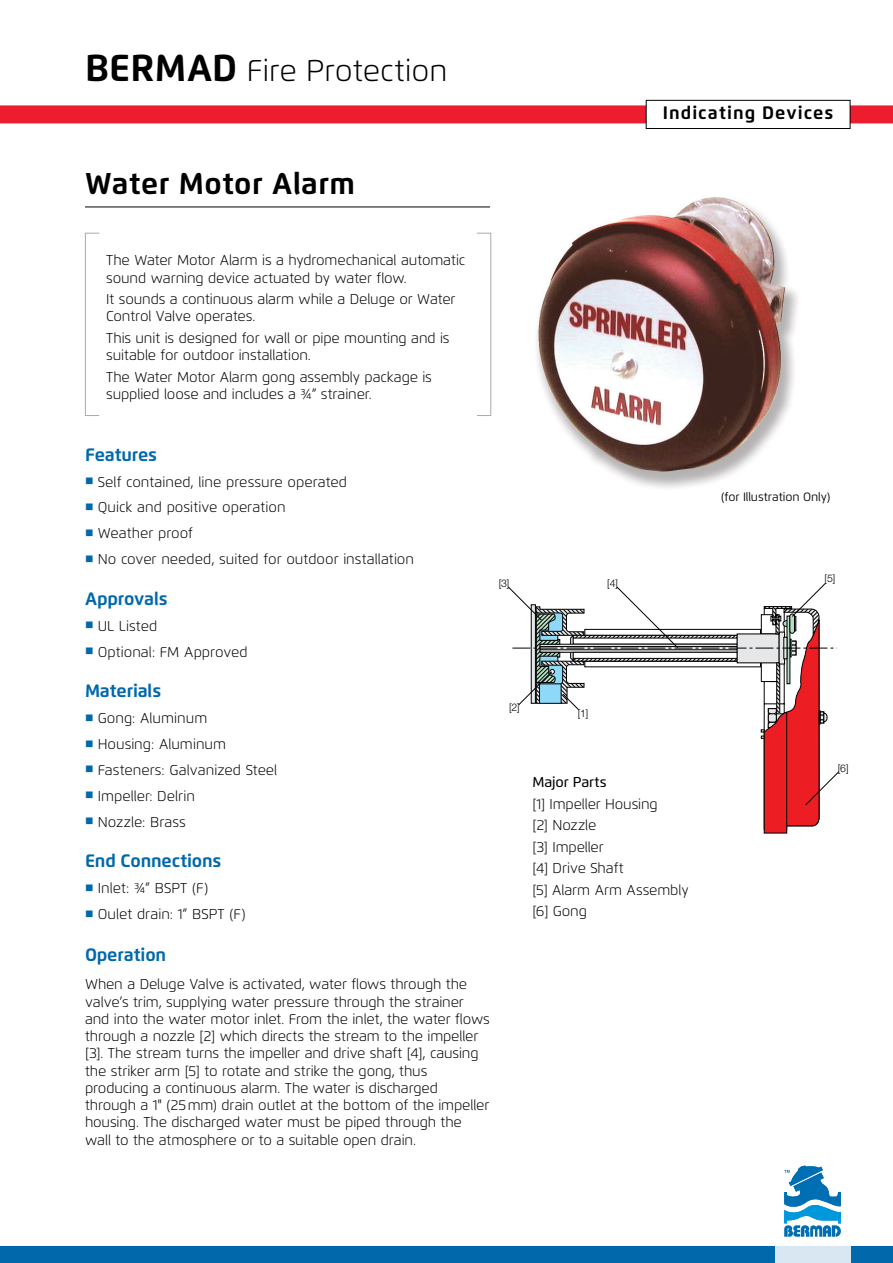
<style>
.page{position:relative;width:893px;height:1263px;background:#fff}
.page>*{position:absolute;margin:0;border:0;box-sizing:border-box;transform-origin:0 0}
.t1{font:300 30px "Flexo";color:#000}
.t2{font:700 30px "Flexo";letter-spacing:.015em;color:#000}
.t3{font:700 18px "Flexo";letter-spacing:-.01em;color:#0068ab}
.t4{font:700 18px "Flexo";letter-spacing:.06em;color:#000}
.t5{font:300 14.25px/17.2px "Flexo";letter-spacing:-.01em;color:#000}
.t6{font:500 14.25px "Flexo";letter-spacing:-.01em;color:#000}
.t7{font:12px "Flexo";letter-spacing:-.01em;color:#000}
.t8{font:300 10.5px "Helvetica Neue";color:#000}
.s1{font-weight:700;font-size:37.5px}
.s2{color:#0068ab}
</style>
<div class="page">
<div style="left:0;top:105px;width:893px;height:18px;background:#ed1c2e"></div>
<div style="left:0;top:1247px;width:893px;height:16px;background:#0068ab"></div>
<svg style="left:775px;top:1246px;width:75px;height:17px"></svg>
<svg style="left:784px;top:1165px;width:57px;height:72px"></svg>
<div style="left:646px;top:100px;width:204px;height:28px;background:#fff"></div>
<div style="left:646px;top:100px;width:204px;height:29px;border:1px solid #000"></div>
<hr style="left:85px;top:207px;width:405px;height:1px;background:#000">
<svg style="left:508px;top:583px;width:331px;height:251px"></svg>
<img style="left:536px;top:197px;width:262px;height:291px">
<svg style="left:85px;top:232px;width:406px;height:184px"></svg>
<h1 class="t1" style="left:85px;top:52px;width:364px"><span class="s1">BERMAD</span> Fire Protection</h1>
<h1 class="t2" style="left:85px;top:165px;width:272px">Water Motor Alarm</h1>
<p class="t4" style="left:663px;top:102px;width:172px">Indicating Devices</p>
<p class="t5" style="left:106px;top:252px;width:360px">The Water Motor Alarm is a hydromechanical automatic sound warning device actuated by water flow.</p>
<p class="t5" style="left:106px;top:291px;width:351px">It sounds a continuous alarm while a Deluge or Water<br>Control Valve operates.</p>
<p class="t5" style="left:106px;top:329px;width:345px">This unit is designed for wall or pipe mounting and is suitable for outdoor installation.</p>
<p class="t5" style="left:106px;top:368px;width:327px">The Water Motor Alarm gong assembly package is supplied loose and includes a ¾” strainer.</p>
<p class="t3" style="left:85px;top:443px;width:73px">Features</p>
<p class="t5" style="left:85px;top:473px;width:264px"><span class="s2">■</span> Self contained, line pressure operated</p>
<p class="t5" style="left:85px;top:499px;width:202px"><span class="s2">■</span> Quick and positive operation</p>
<p class="t5" style="left:85px;top:525px;width:109px"><span class="s2">■</span> Weather proof</p>
<p class="t5" style="left:85px;top:551px;width:331px"><span class="s2">■</span> No cover needed, suited for outdoor installation</p>
<p class="t3" style="left:85px;top:588px;width:84px">Approvals</p>
<p class="t5" style="left:85px;top:617px;width:74px"><span class="s2">■</span> UL Listed</p>
<p class="t5" style="left:85px;top:643px;width:164px"><span class="s2">■</span> Optional: FM Approved</p>
<p class="t3" style="left:85px;top:680px;width:78px">Materials</p>
<p class="t5" style="left:85px;top:710px;width:124px"><span class="s2">■</span> Gong: Aluminum</p>
<p class="t5" style="left:85px;top:735px;width:143px"><span class="s2">■</span> Housing: Aluminum</p>
<p class="t5" style="left:85px;top:761px;width:194px"><span class="s2">■</span> Fasteners: Galvanized Steel</p>
<p class="t5" style="left:85px;top:787px;width:112px"><span class="s2">■</span> Impeller: Delrin</p>
<p class="t5" style="left:85px;top:813px;width:102px"><span class="s2">■</span> Nozzle: Brass</p>
<p class="t3" style="left:85px;top:850px;width:138px">End Connections</p>
<p class="t5" style="left:85px;top:880px;width:125px"><span class="s2">■</span> Inlet: ¾” BSPT (F)</p>
<p class="t5" style="left:85px;top:905px;width:162px"><span class="s2">■</span> Oulet drain: 1” BSPT (F)</p>
<p class="t3" style="left:85px;top:944px;width:83px">Operation</p>
<p class="t5" style="left:85px;top:976px;width:406px">When a Deluge Valve is activated, water flows through the valve’s trim, supplying water pressure through the strainer and into the water motor inlet. From the inlet, the water flows through a nozzle [2] which directs the stream to the impeller [3]. The stream turns the impeller and drive shaft [4], causing the striker arm [5] to rotate and strike the gong, thus producing a continuous alarm. The water is discharged through a 1" (25mm) drain outlet at the bottom of the impeller housing. The discharged water must be piped through the wall to the atmosphere or to a suitable open drain.</p>
<p class="t8" style="left:499px;top:576px;width:12px">[3]</p>
<p class="t8" style="left:607px;top:577px;width:12px">[4]</p>
<p class="t8" style="left:509px;top:701px;width:12px">[2]</p>
<p class="t8" style="left:578px;top:707px;width:12px">[1]</p>
<p class="t6" style="left:532px;top:774px;width:76px">Major Parts</p>
<p class="t5" style="left:532px;top:793px;width:158px;line-height:21.5px">[1] Impeller Housing<br>[2] Nozzle<br>[3] Impeller<br>[4] Drive Shaft<br>[5] Alarm Arm Assembly [6] Gong</p>
<p class="t7" style="left:721px;top:489px;width:111px">(for Illustration Only)</p>
<p class="t8" style="left:824px;top:572px;width:12px">[5]</p>
<p class="t8" style="left:838px;top:761px;width:12px">[6]</p>
</div>
